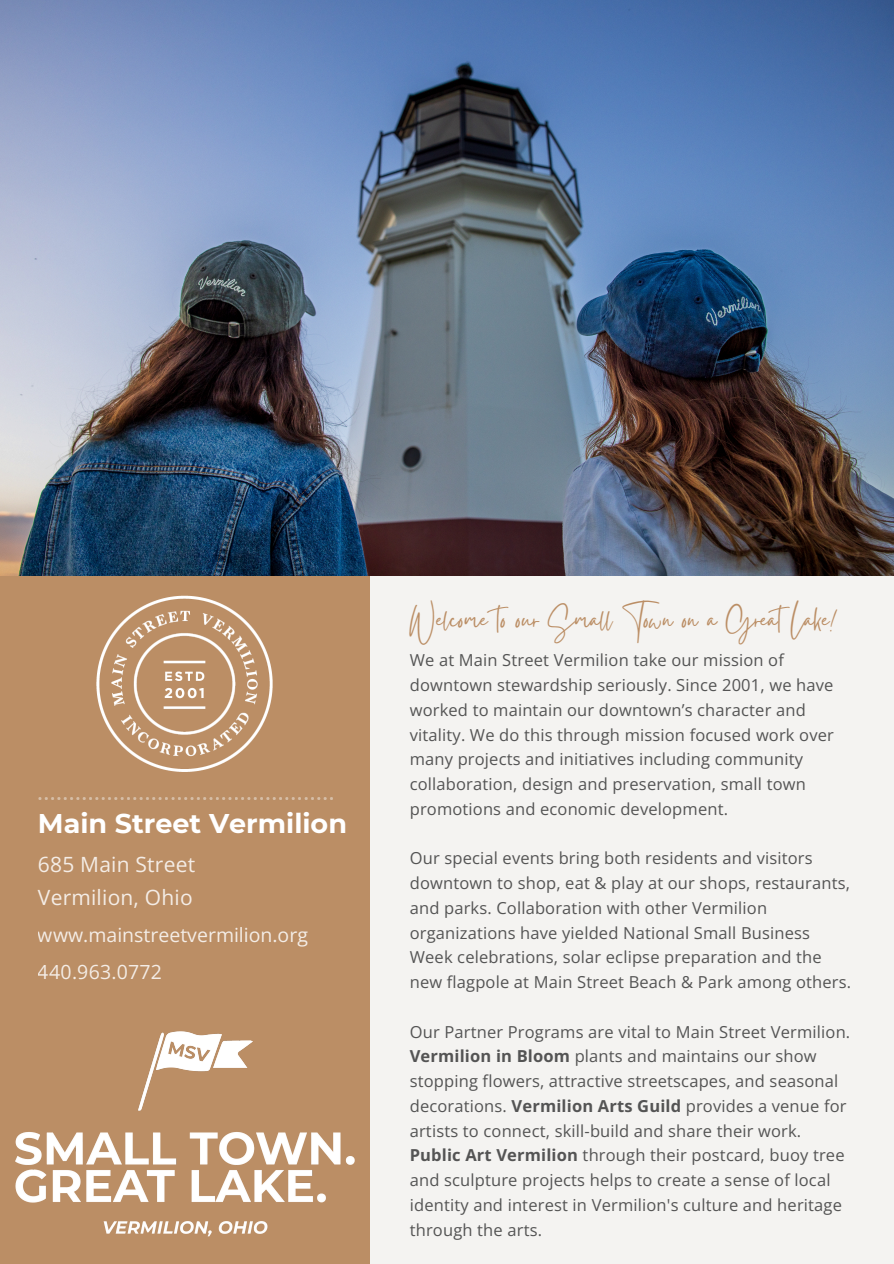
<style>
.page{position:relative;width:894px;height:1264px;background:#fff}
.page>*{position:absolute;margin:0;border:0;box-sizing:border-box;transform-origin:0 0}
.t1{font:33px "Gistesy";letter-spacing:.01em;color:#bb8e65}
.t2{font:700 27px "Montserrat";color:#fff}
.t3{font:21px/32.7px "Open Sans";letter-spacing:.01em;color:#fff}
.t4{font:19.5px "Open Sans";color:#fff}
.t5{font:16.5px/24.8px "Open Sans";letter-spacing:.01em;color:#545454}
.s1{font-weight:700}
</style>
<div class="page">
<div style="left:0;top:0;width:893px;height:1263px;background:#f4f3f1"></div>
<img style="left:0;top:0;width:893px;height:575px">
<div style="left:0;top:575px;width:369px;height:688px;background:#bb8e65"></div>
<svg style="left:39px;top:797px;width:294px;height:3px"></svg>
<img style="left:96px;top:595px;width:177px;height:177px">
<img style="left:15px;top:987px;width:355px;height:276px">
<img style="left:109px;top:987px;width:173px;height:170px">
<h1 class="t2" style="left:38px;top:806px;width:310px">Main Street Vermilion</h1>
<p class="t3" style="left:38px;top:847px;width:159px">685 Main Street<br>Vermilion, Ohio</p>
<p class="t4" style="left:38px;top:921px;width:271px">www.mainstreetvermilion.org</p>
<p class="t4" style="left:38px;top:958px;width:125px">440.963.0772</p>
<p class="t1" style="left:409px;top:596px;width:427px">Welcome to our Small Town on a GreatLake!</p>
<h3 class="t5" style="left:409px;top:647px;width:425px">We at Main Street Vermilion take our mission of downtown stewardship seriously. Since 2001, we have worked to maintain our downtown’s character and vitality. We do this through mission focused work over many projects and initiatives including community collaboration, design and preservation, small town promotions and economic development.</h3>
<h3 class="t5" style="left:409px;top:845px;width:443px">Our special events bring both residents and visitors downtown to shop, eat &amp; play at our shops, restaurants, and parks. Collaboration with other Vermilion organizations have yielded National Small Business Week celebrations, solar eclipse preparation and the new flagpole at Main Street Beach &amp; Park among others.</h3>
<p class="t5" style="left:409px;top:1018px;width:442px">Our Partner Programs are vital to Main Street Vermilion.<br><span class="s1">Vermilion in Bloom</span> plants and maintains our show stopping flowers, attractive streetscapes, and seasonal decorations. <span class="s1">Vermilion Arts Guild</span> provides a venue for artists to connect, skill-build and share their work.<br><span class="s1">Public Art Vermilion</span> through their postcard, buoy tree and sculpture projects helps to create a sense of local identity and interest in Vermilion's culture and heritage through the arts.</p>
</div>
